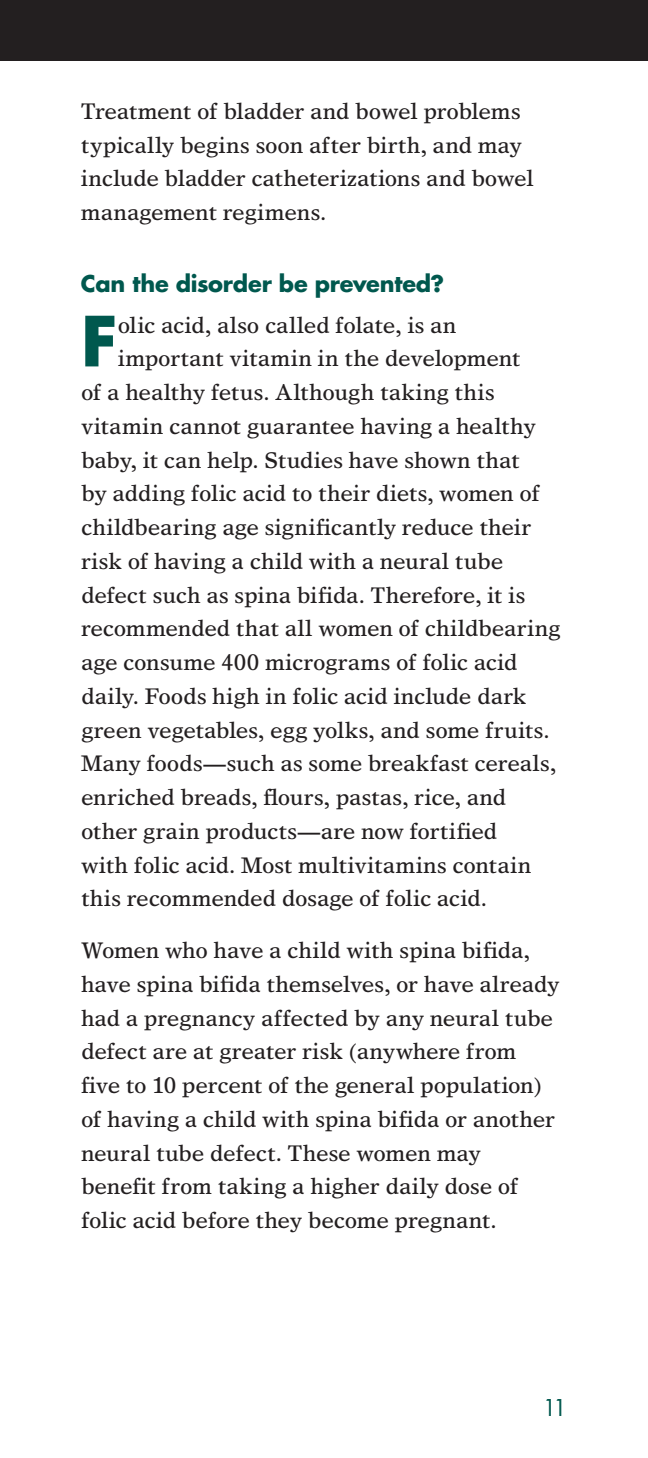
<style>
.page{position:relative;width:648px;height:1458px;background:#fff}
.page>*{position:absolute;margin:0;border:0;box-sizing:border-box;transform-origin:0 0}
.Drop_Body{font:700 67.27px "Futura Std";color:#00584e}
.Drop_Body-2{font:22.5px "Times Europa";letter-spacing:-.01em;color:#231f20}
.Body_Text{font:22.5px/33.8px "Times Europa";letter-spacing:-.01em;color:#231f20}
.Subheads{font:700 22.5px "Futura Std";letter-spacing:-.01em;color:#00584e}
.t1{font:22.5px "Futura Std";color:#00584e}
</style>
<div class="page">
<div style="left:0;top:0;width:648px;height:61px;background:#231f20"></div>
<p class="Body_Text" style="left:81px;top:94px;width:454px">Treatment of bladder and bowel problems typically begins soon after birth, and may include bladder catheterizations and bowel management regimens.</p>
<h2 class="Subheads" style="left:81px;top:269px;width:365px">Can the disorder be prevented?</h2>
<p class="Drop_Body" style="left:81px;top:296px;width:38px">F</p>
<p class="Drop_Body-2" style="left:118px;top:312px;width:340px">olic acid, also called folate, is an</p>
<p class="Drop_Body-2" style="left:118px;top:345px;width:404px">important vitamin in the development</p>
<p class="Drop_Body-2" style="left:81px;top:379px;width:415px">of a healthy fetus. Although taking this</p>
<p class="Drop_Body-2" style="left:81px;top:413px;width:456px">vitamin cannot guarantee having a healthy</p>
<p class="Drop_Body-2" style="left:81px;top:447px;width:440px">baby, it can help. Studies have shown that</p>
<p class="Drop_Body-2" style="left:81px;top:480px;width:461px">by adding folic acid to their diets, women of</p>
<p class="Drop_Body-2" style="left:81px;top:514px;width:452px">childbearing age significantly reduce their</p>
<p class="Drop_Body-2" style="left:81px;top:548px;width:424px">risk of having a child with a neural tube</p>
<p class="Drop_Body-2" style="left:81px;top:582px;width:446px">defect such as spina bifida. Therefore, it is</p>
<p class="Drop_Body-2" style="left:81px;top:615px;width:481px">recommended that all women of childbearing</p>
<p class="Drop_Body-2" style="left:81px;top:649px;width:438px">age consume 400 micrograms of folic acid</p>
<p class="Drop_Body-2" style="left:81px;top:683px;width:447px">daily. Foods high in folic acid include dark</p>
<p class="Drop_Body-2" style="left:81px;top:717px;width:470px">green vegetables, egg yolks, and some fruits.</p>
<p class="Drop_Body-2" style="left:81px;top:750px;width:477px">Many foods—such as some breakfast cereals,</p>
<p class="Drop_Body-2" style="left:81px;top:784px;width:427px">enriched breads, flours, pastas, rice, and</p>
<p class="Drop_Body-2" style="left:81px;top:818px;width:418px">other grain products—are now fortified</p>
<p class="Drop_Body-2" style="left:81px;top:852px;width:452px">with folic acid. Most multivitamins contain</p>
<p class="Drop_Body-2" style="left:81px;top:885px;width:408px">this recommended dosage of folic acid.</p>
<p class="Body_Text" style="left:81px;top:933px;width:480px">Women who have a child with spina bifida, have spina bifida themselves, or have already had a pregnancy affected by any neural tube defect are at greater risk (anywhere from five to 10 percent of the general population) of having a child with spina bifida or another neural tube defect. These women may benefit from taking a higher daily dose of folic acid before they become pregnant.</p>
<p class="t1" style="left:543px;top:1393px;width:26px">11</p>
</div>
